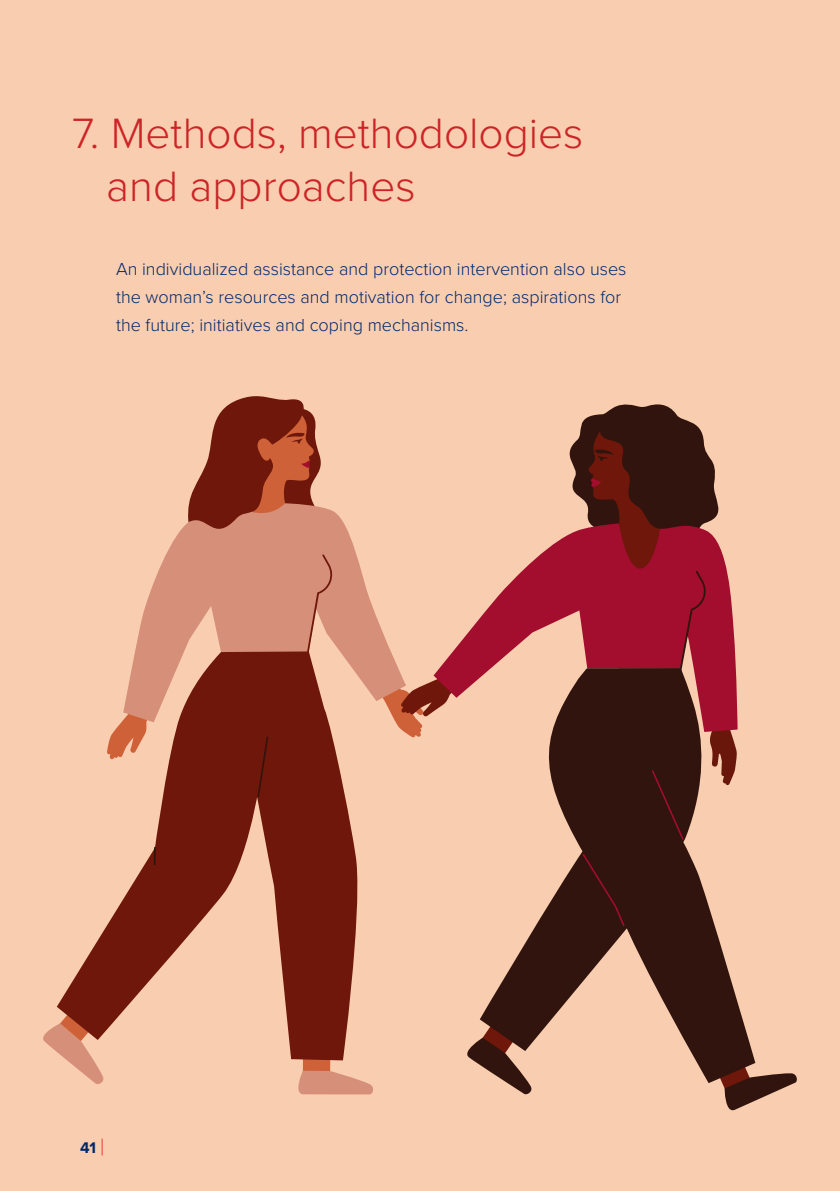
<style>
.page{position:relative;width:840px;height:1191px;background:#fff}
.page>*{position:absolute;margin:0;border:0;box-sizing:border-box;transform-origin:0 0}
.t1{font:300 44px/52.8px "Proxima Nova";color:#cc2427}
.t2{font:300 18px/28px "Proxima Nova";color:#012869}
.t3{font:700 16px "Proxima Nova";color:#002869}
</style>
<div class="page">
<div style="left:0;top:0;width:839px;height:1191px;background:#f9cdaf"></div>
<svg style="left:101px;top:1138px;width:2px;height:17px"></svg>
<svg style="left:298px;top:1060px;width:75px;height:34px"></svg>
<svg style="left:43px;top:1025px;width:61px;height:59px"></svg>
<svg style="left:135px;top:524px;width:255px;height:165px;fill:#d68f78"></svg>
<svg style="left:57px;top:651px;width:178px;height:389px"></svg>
<svg style="left:235px;top:651px;width:126px;height:409px;fill:#6e170a"></svg>
<svg style="left:186px;top:396px;width:165px;height:260px"></svg>
<svg style="left:257px;top:736px;width:11px;height:61px"></svg>
<svg style="left:153px;top:846px;width:3px;height:19px"></svg>
<svg style="left:467px;top:1040px;width:65px;height:55px"></svg>
<svg style="left:479px;top:929px;width:55px;height:122px;fill:#30140d"></svg>
<svg style="left:722px;top:1062px;width:75px;height:49px"></svg>
<svg style="left:368px;top:650px;width:65px;height:87px"></svg>
<svg style="left:433px;top:540px;width:303px;height:172px"></svg>
<svg style="left:559px;top:404px;width:170px;height:264px"></svg>
<svg style="left:534px;top:668px;width:221px;height:415px;fill:#30140d"></svg>
<div style="left:582px;top:854px;width:42px;height:72px;background:#30140d"></div>
<svg style="left:651px;top:770px;width:32px;height:70px;background:#36130e"></svg>
<h1 class="t1" style="left:106px;top:105px;width:478px;text-indent:-34px">7. Methods, methodologies and approaches</h1>
<p class="t2" style="left:116px;top:254px;width:511px">An individualized assistance and protection intervention also uses the woman’s resources and motivation for change; aspirations for the future; initiatives and coping mechanisms.</p>
<p class="t3" style="left:80px;top:1135px;width:18px">41</p>
</div>
